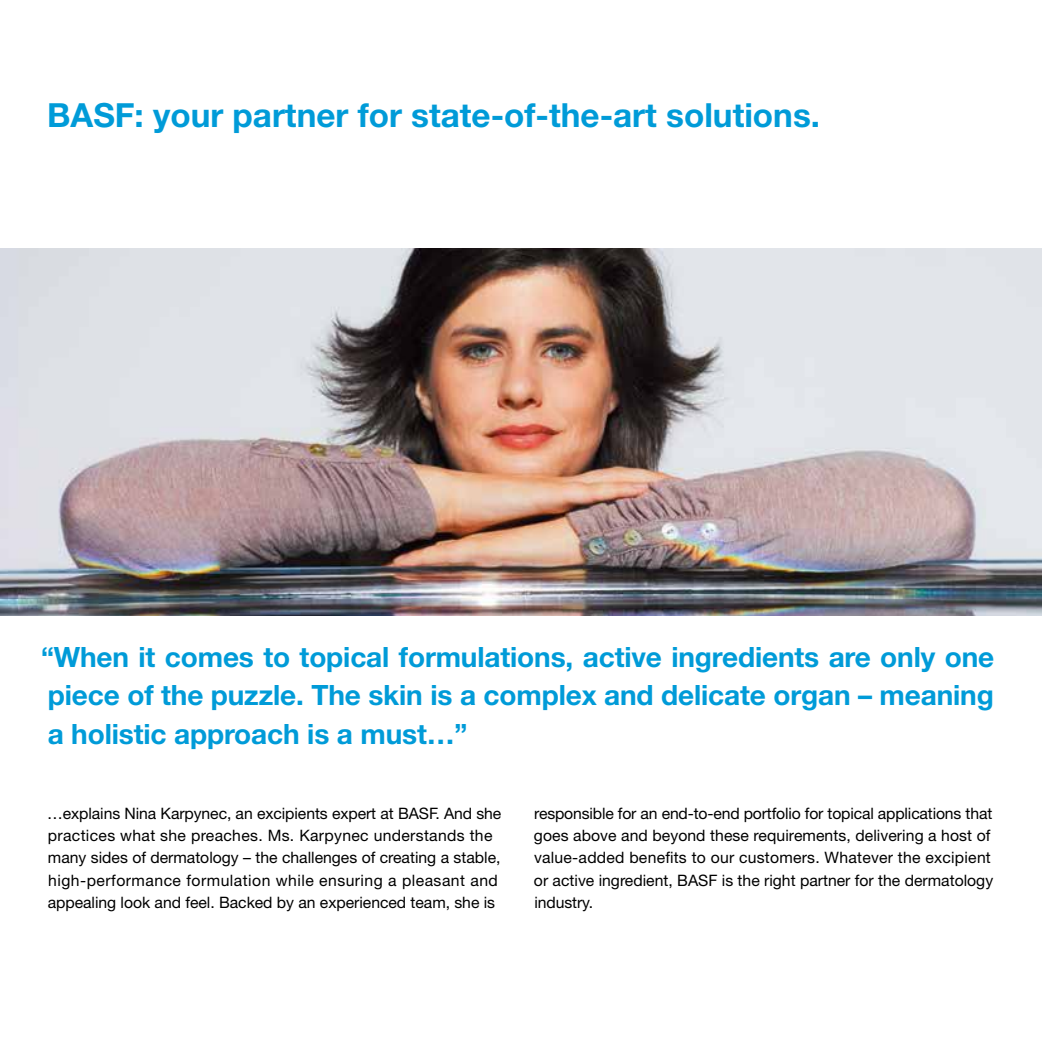
<style>
.page{position:relative;width:1042px;height:1042px;background:#fff}
.page>*{position:absolute;margin:0;border:0;box-sizing:border-box;transform-origin:0 0}
.t1{font:700 33.25px "Helvetica Neue LT";color:#009bd8}
.t2{font:700 28px/38.5px "Helvetica Neue LT";letter-spacing:-.005em;color:#009bd8;text-align:justify}
.t3{font:15.75px/22.4px "Helvetica Neue LT";color:#000}
</style>
<div class="page">
<img style="left:0;top:248px;width:1042px;height:367px">
<h1 class="t1" style="left:47px;top:94px;width:774px">BASF: your partner for state-of-the-art solutions.</h1>
<h2 class="t2" style="left:41px;top:637px;width:954px">“When it comes to topical formulations, active ingredients are only one piece of the puzzle. The skin is a complex and delicate organ – meaning a holistic approach is a must…”</h2>
<p class="t3" style="left:47px;top:801px;width:456px">…explains Nina Karpynec, an excipients expert at BASF. And she practices what she preaches. Ms. Karpynec understands the many sides of dermatology – the challenges of creating a stable, high-performance formulation while ensuring a pleasant and appealing look and feel. Backed by an experienced team, she is</p>
<p class="t3" style="left:534px;top:801px;width:461px">responsible for an end-to-end portfolio for topical applications that goes above and beyond these requirements, delivering a host of value-added benefits to our customers. Whatever the excipient or active ingredient, BASF is the right partner for the dermatology industry.</p>
</div>
